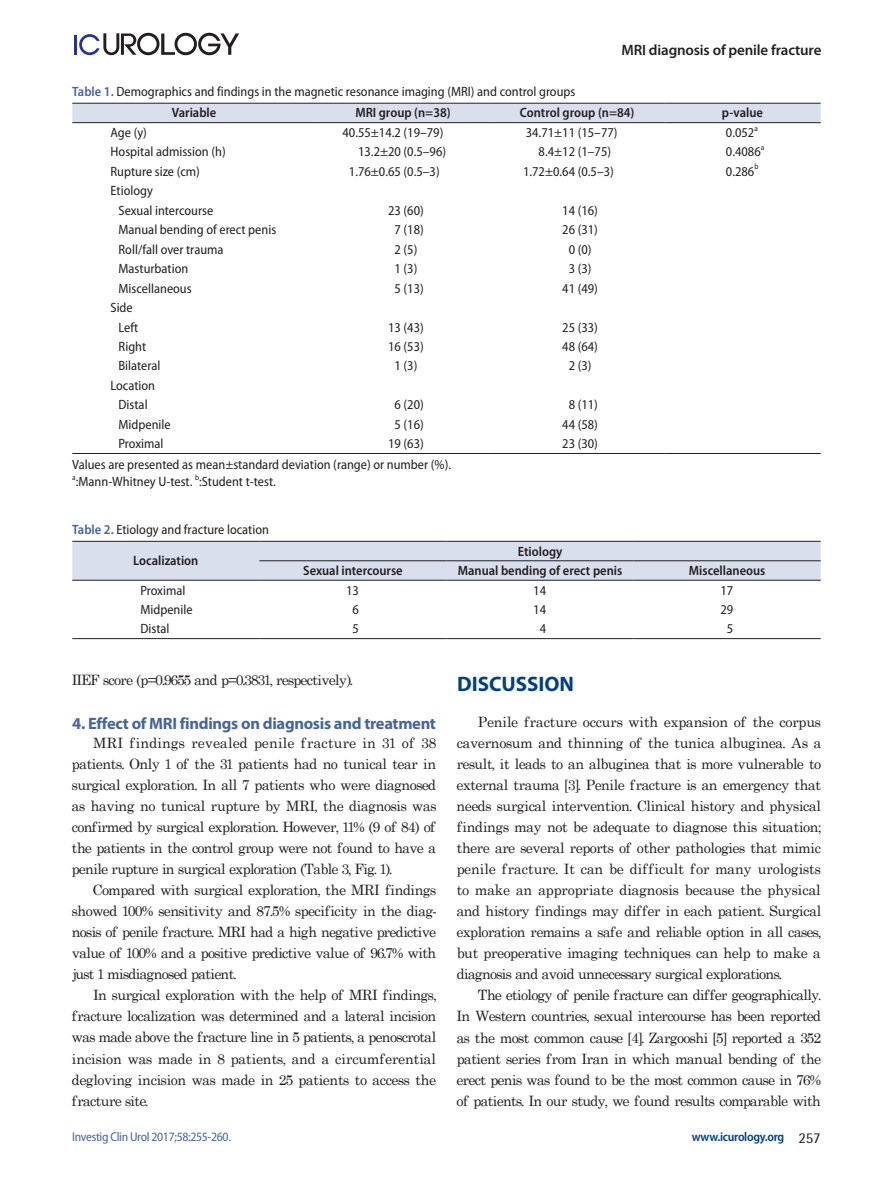
<style>
.page{position:relative;width:893px;height:1191px;background:#fff}
.page>*{position:absolute;margin:0;border:0;box-sizing:border-box;transform-origin:0 0}
.t1{font:700 21px "Myriad Pro";color:#014081}
.t2{font:700 16.5px "Myriad Pro";letter-spacing:-.02em;color:#45659d}
.t3{font:600 15px "Myriad Pro";letter-spacing:-.01em;color:#231f20}
.t4{font:14.25px/21px "Century Schoolbook";letter-spacing:-.04em;color:#231f20;text-align:justify}
.t5{font:14.25px "Century Schoolbook";letter-spacing:-.06em;color:#231f20}
.t6{font:semi-condensed 13.5px/19.5px "Myriad Pro";color:#231f20}
.t7{font:600 semi-condensed 13.5px "Myriad Pro";color:#231f20}
.t8{font:semi-condensed 12.75px "Myriad Pro";letter-spacing:-.025em;color:#45659d}
.t9{font:600 semi-condensed 12.75px "Myriad Pro";letter-spacing:-.025em;color:#014081}
.t10{font:semi-condensed 7.8px "Myriad Pro";color:#231f20}
.s1{font-weight:600;color:#45659d}
.s2{font-weight:600}
.s3{font-family:"Rotis Semi Sans Std";font-weight:400;font-stretch:normal;font-size:15px;color:#231f20}
</style>
<div class="page">
<hr style="left:74px;top:35px;width:3px;height:20px;background:#293492">
<svg style="left:79px;top:33px;width:160px;height:22px"></svg>
<div style="left:72px;top:104px;width:749px;height:18px;background:#dadfed"></div>
<hr style="left:72px;top:103px;width:244px;height:1px;background:#231f20">
<hr style="left:316px;top:103px;width:174px;height:1px;background:#231f20">
<hr style="left:490px;top:103px;width:174px;height:1px;background:#231f20">
<hr style="left:664px;top:103px;width:157px;height:1px;background:#231f20">
<hr style="left:72px;top:122px;width:244px;height:1px;background:#231f20">
<hr style="left:316px;top:122px;width:174px;height:1px;background:#231f20">
<hr style="left:490px;top:122px;width:174px;height:1px;background:#231f20">
<hr style="left:664px;top:122px;width:157px;height:1px;background:#231f20">
<hr style="left:72px;top:453px;width:244px;height:1px;background:#231f20">
<hr style="left:316px;top:453px;width:174px;height:1px;background:#231f20">
<hr style="left:490px;top:453px;width:174px;height:1px;background:#231f20">
<hr style="left:664px;top:453px;width:157px;height:1px;background:#231f20">
<div style="left:72px;top:542px;width:749px;height:38px;background:#dadfed"></div>
<hr style="left:259px;top:560px;width:187px;height:1px;background:#231f20">
<hr style="left:446px;top:560px;width:188px;height:1px;background:#231f20">
<hr style="left:634px;top:560px;width:187px;height:1px;background:#231f20">
<hr style="left:72px;top:541px;width:187px;height:1px;background:#231f20">
<hr style="left:259px;top:541px;width:187px;height:1px;background:#231f20">
<hr style="left:446px;top:541px;width:188px;height:1px;background:#231f20">
<hr style="left:634px;top:541px;width:187px;height:1px;background:#231f20">
<hr style="left:72px;top:580px;width:187px;height:1px;background:#231f20">
<hr style="left:259px;top:580px;width:187px;height:1px;background:#231f20">
<hr style="left:446px;top:580px;width:188px;height:1px;background:#231f20">
<hr style="left:634px;top:580px;width:187px;height:1px;background:#231f20">
<hr style="left:72px;top:638px;width:187px;height:1px;background:#231f20">
<hr style="left:259px;top:638px;width:187px;height:1px;background:#231f20">
<hr style="left:446px;top:638px;width:188px;height:1px;background:#231f20">
<hr style="left:634px;top:638px;width:187px;height:1px;background:#231f20">
<p class="t3" style="left:622px;top:40px;width:201px">MRI diagnosis of penile fracture</p>
<p class="t6" style="left:172px;top:81px;width:405px;line-height:21.1px;text-indent:-100px"><span class="s1">Table 1.</span> Demographics and findings in the magnetic resonance imaging (MRI) and control groups<br><span class="s2">Variable</span></p>
<p class="t7" style="left:355px;top:104px;width:97px">MRI group (n=38)</p>
<p class="t7" style="left:520px;top:104px;width:116px">Control group (n=84)</p>
<p class="t7" style="left:722px;top:104px;width:42px">p-value</p>
<p class="t6" style="left:111px;top:122px;width:38px">Age (y)</p>
<p class="t6" style="left:343px;top:122px;width:102px">40.55±14.2 (19–79)</p>
<p class="t6" style="left:526px;top:122px;width:93px">34.71±11 (15–77)</p>
<p class="t6" style="left:726px;top:122px;width:30px">0.052</p>
<p class="t10" style="left:754px;top:123px;width:5px">a</p>
<p class="t6" style="left:111px;top:142px;width:117px">Hospital admission (h)</p>
<p class="t6" style="left:358px;top:142px;width:90px">13.2±20 (0.5–96)</p>
<p class="t6" style="left:539px;top:142px;width:74px">8.4±12 (1–75)</p>
<p class="t6" style="left:726px;top:142px;width:36px">0.4086</p>
<p class="t10" style="left:761px;top:143px;width:5px">a</p>
<p class="t6" style="left:111px;top:161px;width:91px">Rupture size (cm)</p>
<p class="t6" style="left:349px;top:161px;width:92px">1.76±0.65 (0.5–3)</p>
<p class="t6" style="left:523px;top:161px;width:92px">1.72±0.64 (0.5–3)</p>
<p class="t6" style="left:726px;top:161px;width:30px">0.286</p>
<p class="t10" style="left:754px;top:162px;width:6px">b</p>
<p class="t6" style="left:118px;top:181px;width:96px;text-indent:-8px">Etiology<br>Sexual intercourse</p>
<p class="t6" style="left:388px;top:200px;width:37px">23 (60)</p>
<p class="t6" style="left:562px;top:200px;width:37px">14 (16)</p>
<p class="t6" style="left:118px;top:220px;width:159px">Manual bending of erect penis</p>
<p class="t6" style="left:395px;top:220px;width:31px">7 (18)</p>
<p class="t6" style="left:562px;top:220px;width:37px">26 (31)</p>
<p class="t6" style="left:118px;top:239px;width:107px">Roll/fall over trauma</p>
<p class="t6" style="left:395px;top:239px;width:24px">2 (5)</p>
<p class="t6" style="left:569px;top:239px;width:24px">0 (0)</p>
<p class="t6" style="left:118px;top:259px;width:71px">Masturbation</p>
<p class="t6" style="left:395px;top:259px;width:24px">1 (3)</p>
<p class="t6" style="left:569px;top:259px;width:24px">3 (3)</p>
<p class="t6" style="left:118px;top:278px;width:75px">Miscellaneous</p>
<p class="t6" style="left:395px;top:278px;width:31px">5 (13)</p>
<p class="t6" style="left:562px;top:278px;width:37px">41 (49)</p>
<p class="t6" style="left:111px;top:298px;width:29px;text-align:center">Side<br>Left</p>
<p class="t6" style="left:388px;top:317px;width:37px">13 (43)</p>
<p class="t6" style="left:562px;top:317px;width:37px">25 (33)</p>
<p class="t6" style="left:118px;top:336px;width:29px">Right</p>
<p class="t6" style="left:388px;top:336px;width:37px">16 (53)</p>
<p class="t6" style="left:562px;top:336px;width:37px">48 (64)</p>
<p class="t6" style="left:118px;top:356px;width:44px">Bilateral</p>
<p class="t6" style="left:395px;top:356px;width:24px">1 (3)</p>
<p class="t6" style="left:569px;top:356px;width:24px">2 (3)</p>
<p class="t6" style="left:111px;top:375px;width:46px;text-align:center">Location<br>Distal</p>
<p class="t6" style="left:395px;top:395px;width:31px">6 (20)</p>
<p class="t6" style="left:569px;top:395px;width:31px">8 (11)</p>
<p class="t6" style="left:118px;top:414px;width:54px">Midpenile</p>
<p class="t6" style="left:395px;top:414px;width:31px">5 (16)</p>
<p class="t6" style="left:562px;top:414px;width:37px">44 (58)</p>
<p class="t6" style="left:118px;top:434px;width:47px">Proximal</p>
<p class="t6" style="left:388px;top:434px;width:37px">19 (63)</p>
<p class="t6" style="left:562px;top:434px;width:37px">23 (30)</p>
<p class="t6" style="left:72px;top:455px;width:380px">Values are presented as mean±standard deviation (range) or number (%).</p>
<p class="t10" style="left:72px;top:472px;width:5px">a</p>
<p class="t6" style="left:76px;top:471px;width:118px">:Mann-Whitney U-test.</p>
<p class="t10" style="left:195px;top:472px;width:6px">b</p>
<p class="t6" style="left:199px;top:471px;width:78px">:Student t-test.</p>
<p class="t6" style="left:72px;top:520px;width:198px"><span class="s1">Table 2.</span> Etiology and fracture location</p>
<p class="t7" style="left:133px;top:552px;width:67px">Localization</p>
<p class="t7" style="left:518px;top:542px;width:46px">Etiology</p>
<p class="t7" style="left:303px;top:562px;width:101px">Sexual intercourse</p>
<p class="t7" style="left:458px;top:562px;width:166px">Manual bending of erect penis</p>
<p class="t7" style="left:689px;top:562px;width:78px">Miscellaneous</p>
<p class="t6" style="left:140px;top:580px;width:47px">Proximal</p>
<p class="t6" style="left:346px;top:580px;width:14px">13</p>
<p class="t6" style="left:533px;top:580px;width:14px">14</p>
<p class="t6" style="left:720px;top:580px;width:14px">17</p>
<p class="t6" style="left:140px;top:599px;width:54px">Midpenile</p>
<p class="t6" style="left:353px;top:599px;width:8px">6</p>
<p class="t6" style="left:533px;top:599px;width:14px">14</p>
<p class="t6" style="left:720px;top:599px;width:14px">29</p>
<p class="t6" style="left:140px;top:619px;width:31px">Distal</p>
<p class="t6" style="left:353px;top:619px;width:8px">5</p>
<p class="t6" style="left:540px;top:619px;width:8px">4</p>
<p class="t6" style="left:727px;top:619px;width:8px">5</p>
<p class="t5" style="left:72px;top:668px;width:283px">IIEF score (p=0.9655 and p=0.3831, respectively).</p>
<p class="t2" style="left:72px;top:712px;width:365px">4. Effect of MRI findings on diagnosis and treatment</p>
<p class="t4" style="left:71px;top:731px;width:367px;text-align:left;text-indent:22px">MRI findings revealed penile fracture in 31 of 38 patients. Only 1 of the 31 patients had no tunical tear in surgical exploration. In all 7 patients who were diagnosed as having no tunical rupture by MRI, the diagnosis was confirmed by surgical exploration. However, 11% (9 of 84) of the patients in the control group were not found to have a penile rupture in surgical exploration (Table 3, Fig. 1).</p>
<p class="t4" style="left:71px;top:878px;width:366px;text-indent:21px">Compared with surgical exploration, the MRI findings showed 100% sensitivity and 87.5% specificity in the diag&shy;nosis of penile fracture. MRI had a high negative predictive value of 100% and a positive predictive value of 96.7% with just 1 misdiagnosed patient.</p>
<p class="t4" style="left:72px;top:983px;width:367px;text-indent:21px">In surgical exploration with the help of MRI findings, fracture localization was determined and a lateral incision was made above the fracture line in 5 patients, a penoscrotal incision was made in 8 patients, and a circumferential degloving incision was made in 25 patients to access the fracture site.</p>
<h1 class="t1" style="left:457px;top:670px;width:118px">DISCUSSION</h1>
<p class="t4" style="left:456px;top:710px;width:367px;text-indent:21px">Penile fracture occurs with expansion of the corpus cavernosum and thinning of the tunica albuginea. As a result, it leads to an albuginea that is more vulnerable to external trauma [3]. Penile fracture is an emergency that needs surgical intervention. Clinical history and physical findings may not be adequate to diagnose this situation; there are several reports of other pathologies that mimic penile fracture. It can be difficult for many urologists to make an appropriate diagnosis because the physical and history findings may differ in each patient. Surgical exploration remains a safe and reliable option in all cases, but preoperative imaging techniques can help to make a diagnosis and avoid unnecessary surgical explorations.</p>
<p class="t4" style="left:456px;top:983px;width:367px;text-indent:22px">The etiology of penile fracture can differ geographically.<br>In Western countries, sexual intercourse has been reported as the most common cause [4]. Zargooshi [5] reported a 352 patient series from Iran in which manual bending of the erect penis was found to be the most common cause in 76% of patients. In our study, we found results comparable with</p>
<p class="t8" style="left:72px;top:1128px;width:160px">Investig Clin Urol 2017;58:255-260.</p>
<p class="t9" style="left:692px;top:1128px;width:130px">www.icurology.org <span class="s3">257</span></p>
</div>
